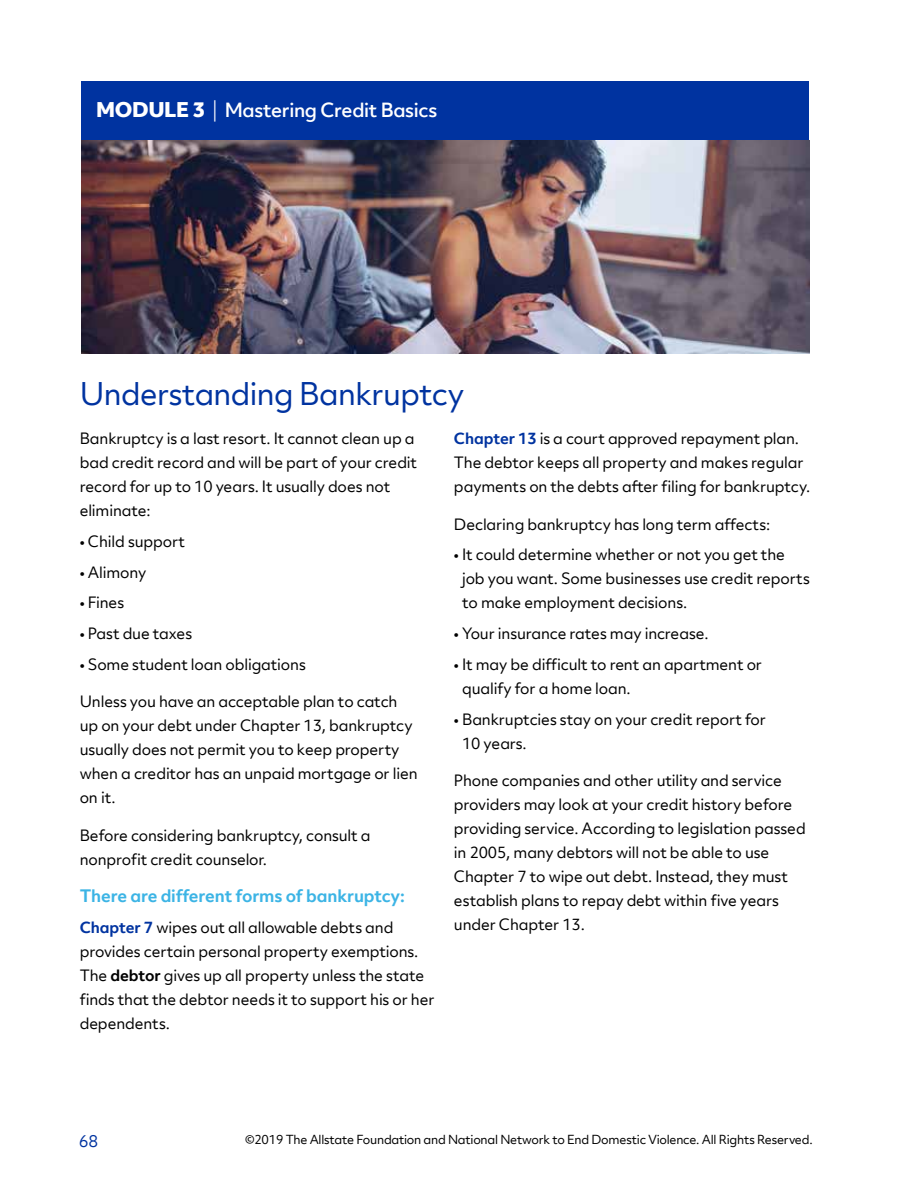
<style>
.page{position:relative;width:918px;height:1188px;background:#fff}
.page>*{position:absolute;margin:0;border:0;box-sizing:border-box;transform-origin:0 0}
.t1{font:30px "Allstate Objektiv";letter-spacing:-.02em;color:#0033a0}
.t2{font:500 18.75px "Allstate Objektiv";letter-spacing:-.02em;color:#fff}
.t3{font:700 16.5px "Allstate Objektiv";letter-spacing:-.01em;color:#3cb4e5}
.t4{font:15.75px "Allstate Objektiv";color:#0033a0}
.t5{font:15px/24px "Allstate Objektiv";letter-spacing:-.01em;color:#000}
.t6{font:12px "Allstate Objektiv";letter-spacing:-.02em;color:#000}
.s1{font-weight:800;font-size:19.5px}
.s2{font-weight:300;font-size:19.5px}
.s3{font-weight:700;color:#0033a0}
.s4{font-weight:700}
</style>
<div class="page">
<div style="left:82px;top:81px;width:727px;height:59px;background:#0033a0"></div>
<img style="left:82px;top:140px;width:727px;height:213px">
<p class="t2" style="left:96px;top:97px;width:343px"><span class="s1">MODULE 3</span> <span class="s2">|</span> Mastering Credit Basics</p>
<h1 class="t1" style="left:80px;top:373px;width:386px">Understanding Bankruptcy</h1>
<p class="t5" style="left:80px;top:426px;width:339px">Bankruptcy is a last resort. It cannot clean up a bad credit record and will be part of your credit record for up to 10 years. It usually does not eliminate:</p>
<p class="t5" style="left:80px;top:529px;width:107px">• Child support</p>
<p class="t5" style="left:80px;top:560px;width:68px">• Alimony</p>
<p class="t5" style="left:80px;top:591px;width:46px">• Fines</p>
<p class="t5" style="left:80px;top:621px;width:114px">• Past due taxes</p>
<p class="t5" style="left:80px;top:652px;width:228px">• Some student loan obligations</p>
<p class="t5" style="left:80px;top:690px;width:339px">Unless you have an acceptable plan to catch up on your debt under Chapter 13, bankruptcy usually does not permit you to keep property when a creditor has an unpaid mortgage or lien on it.</p>
<p class="t5" style="left:80px;top:823px;width:292px">Before considering bankruptcy, consult a nonprofit credit counselor.</p>
<p class="t3" style="left:80px;top:885px;width:327px">There are different forms of bankruptcy:</p>
<p class="t5" style="left:80px;top:915px;width:356px"><span class="s3">Chapter 7</span> wipes out all allowable debts and provides certain personal property exemptions.<br>The <span class="s4">debtor</span> gives up all property unless the state finds that the debtor needs it to support his or her dependents.</p>
<p class="t5" style="left:454px;top:426px;width:358px"><span class="s3">Chapter 13</span> is a court approved repayment plan.<br>The debtor keeps all property and makes regular payments on the debts after filing for bankruptcy.</p>
<p class="t5" style="left:454px;top:512px;width:318px">Declaring bankruptcy has long term affects:</p>
<p class="t5" style="left:462px;top:543px;width:349px;text-indent:-8px">• It could determine whether or not you get the job you want. Some businesses use credit reports to make employment decisions.</p>
<p class="t5" style="left:454px;top:621px;width:256px">• Your insurance rates may increase.</p>
<p class="t5" style="left:462px;top:652px;width:301px;text-indent:-8px">• It may be difficult to rent an apartment or qualify for a home loan.</p>
<p class="t5" style="left:462px;top:707px;width:305px;text-indent:-8px">• Bankruptcies stay on your credit report for<br>10 years.</p>
<p class="t5" style="left:454px;top:768px;width:353px">Phone companies and other utility and service providers may look at your credit history before providing service. According to legislation passed in 2005, many debtors will not be able to use Chapter 7 to wipe out debt. Instead, they must establish plans to repay debt within five years under Chapter 13.</p>
<p class="t4" style="left:79px;top:1130px;width:21px">68</p>
<p class="t6" style="left:245px;top:1131px;width:569px">©2019 The Allstate Foundation and National Network to End Domestic Violence. All Rights Reserved.</p>
</div>
